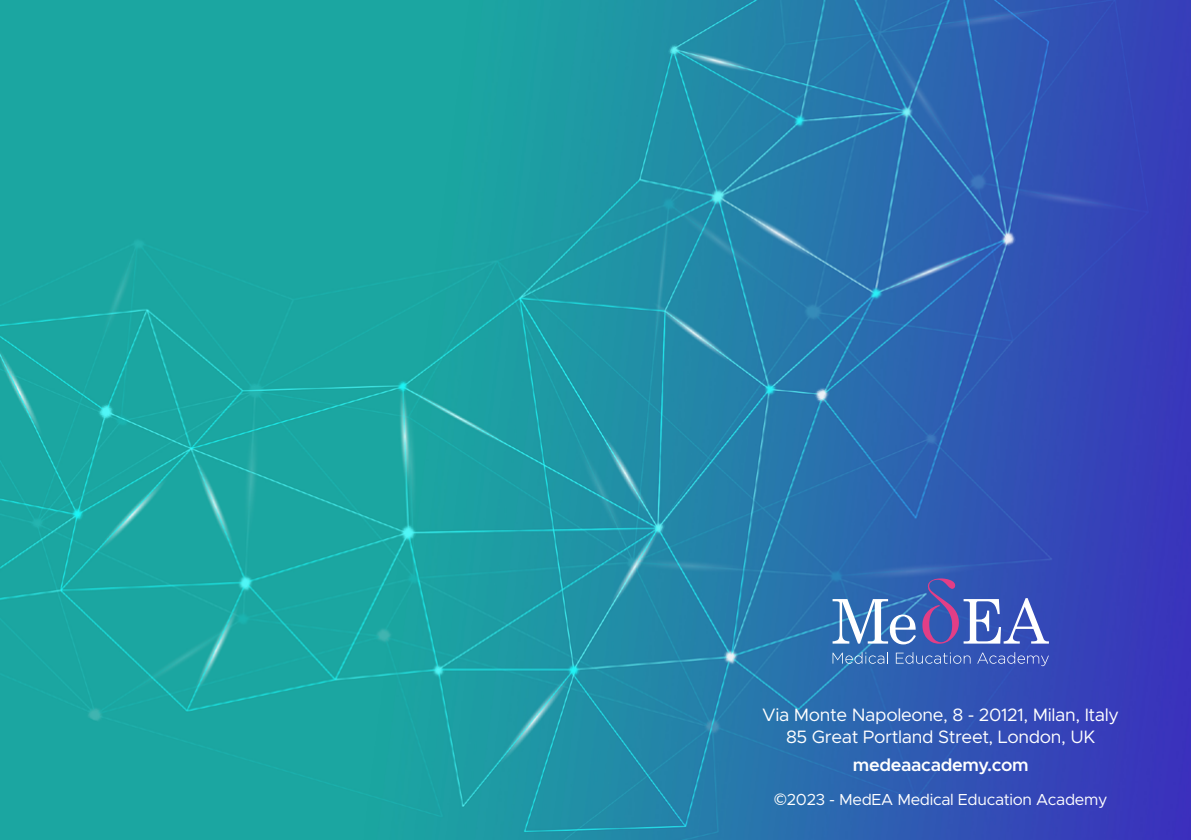
<style>
.page{position:relative;width:1191px;height:840px;background:#fff}
.page>*{position:absolute;margin:0;border:0;box-sizing:border-box;transform-origin:0 0}
.t1{font:18px/21.6px "Metropolis";letter-spacing:-.02em;color:#fff;text-align:center}
.t2{font:600 18px "Metropolis";letter-spacing:-.02em;color:#fff}
.t3{font:16px "Metropolis";letter-spacing:-.02em;color:#fff}
.s1{font-family:"Lato"}
</style>
<div class="page">
<img style="left:0;top:0;width:1191px;height:839px">
<svg style="left:832px;top:651px;width:56px;height:12px"></svg>
<svg style="left:896px;top:651px;width:74px;height:12px"></svg>
<svg style="left:977px;top:651px;width:72px;height:14px"></svg>
<svg style="left:922px;top:578px;width:127px;height:65px;background:#5967ba"></svg>
<svg style="left:832px;top:598px;width:84px;height:46px"></svg>
<p class="t1" style="left:762px;top:703px;width:358px">Via Monte Napoleone, 8 - 20121, Milan, Italy<br>85 Great Portland Street, London, UK</p>
<p class="t2" style="left:853px;top:753px;width:177px">medeaacademy.com</p>
<p class="t3" style="left:774px;top:788px;width:335px"><span class="s1">©</span>2023 - MedEA Medical Education Academy</p>
</div>
